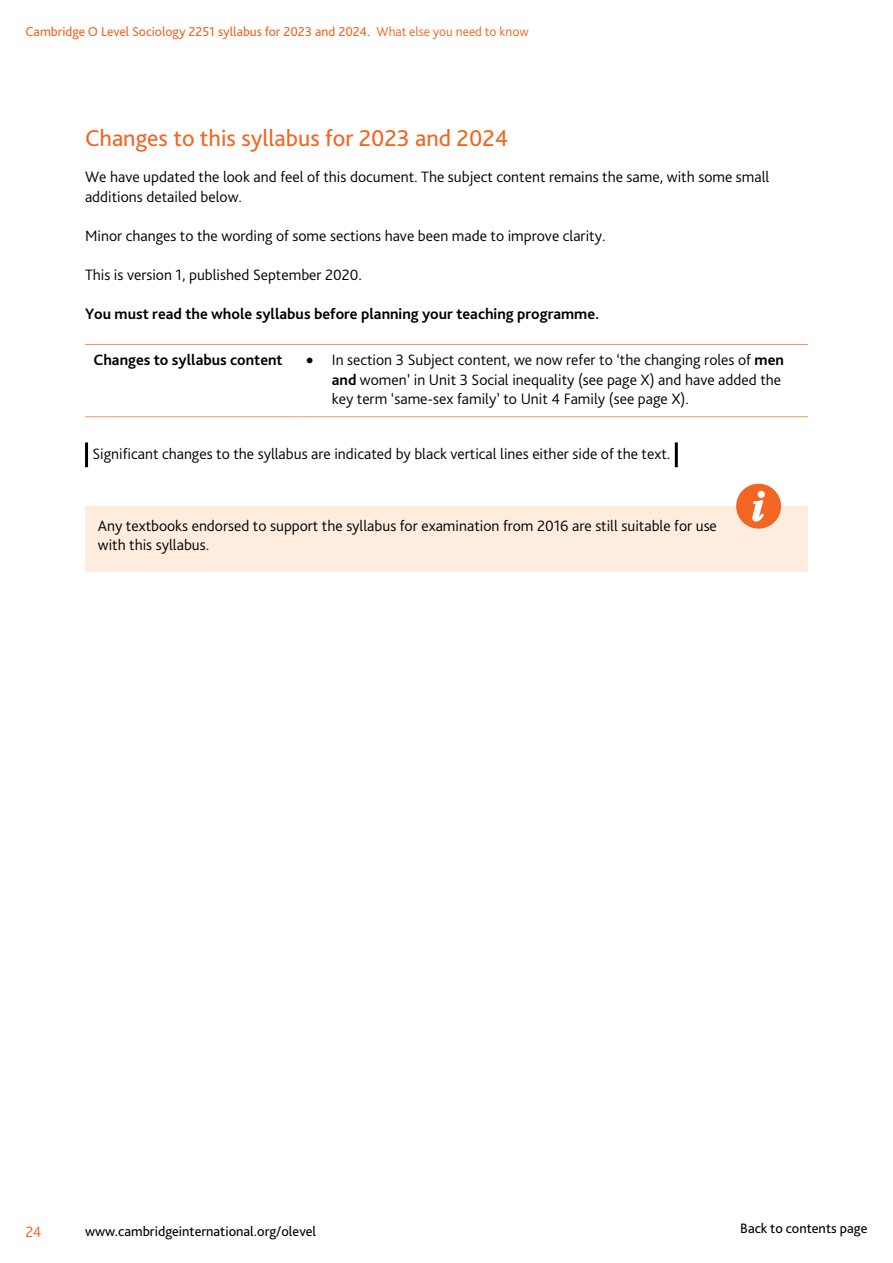
<style>
.page{position:relative;width:893px;height:1263px;background:#fff}
.page>*{position:absolute;margin:0;border:0;box-sizing:border-box;transform-origin:0 0}
.t1{font:24px "Bliss Pro";color:#f26522}
.t2{font:300 15.75px/19.5px "Bliss Pro";color:#000}
.t3{font:700 15.75px "Bliss Pro";color:#000}
.t4{font:300 15.75px "Bliss Pro";color:#f26522}
.t5{font:14.25px "Bliss Pro";color:#000}
.t6{font:13.5px "Bliss Pro";color:#f26522}
.s1{font-weight:300}
.s2{font-weight:700}
</style>
<div class="page">
<hr style="left:85px;top:344px;width:213px;height:1px;background:#f7915a">
<hr style="left:298px;top:344px;width:510px;height:1px;background:#f7915a">
<hr style="left:85px;top:416px;width:213px;height:1px;background:#f7915a">
<hr style="left:298px;top:416px;width:510px;height:1px;background:#f7915a">
<hr style="left:85px;top:442px;width:3px;height:25px;background:#000">
<hr style="left:675px;top:442px;width:3px;height:25px;background:#000">
<div style="left:85px;top:506px;width:723px;height:65px;background:#feecdf"></div>
<svg style="left:736px;top:484px;width:45px;height:45px"></svg>
<p class="t6" style="left:26px;top:23px;width:505px">Cambridge O Level Sociology 2251 syllabus for 2023 and 2024. <span class="s1">What else you need to know</span></p>
<h1 class="t1" style="left:85px;top:123px;width:425px">Changes to this syllabus for 2023 and 2024</h1>
<p class="t2" style="left:85px;top:167px;width:686px">We have updated the look and feel of this document. The subject content remains the same, with some small additions detailed below.</p>
<p class="t2" style="left:85px;top:226px;width:522px">Minor changes to the wording of some sections have been made to improve clarity.</p>
<p class="t2" style="left:85px;top:265px;width:278px">This is version 1, published September 2020.</p>
<p class="t3" style="left:85px;top:304px;width:516px">You must read the whole syllabus before planning your teaching programme.</p>
<p class="t3" style="left:94px;top:350px;width:191px">Changes to syllabus content</p>
<p class="t2" style="left:332px;top:350px;width:454px;text-indent:-26px">• In section 3 Subject content, we now refer to ‘the changing roles of <span class="s2">men and</span> women’ in Unit 3 Social inequality (see page X) and have added the key term ‘same-sex family’ to Unit 4 Family (see page X).</p>
<p class="t2" style="left:93px;top:444px;width:579px">Significant changes to the syllabus are indicated by black vertical lines either side of the text.</p>
<p class="t2" style="left:98px;top:516px;width:621px">Any textbooks endorsed to support the syllabus for examination from 2016 are still suitable for use with this syllabus.</p>
<p class="t4" style="left:26px;top:1222px;width:18px">24</p>
<p class="t5" style="left:85px;top:1222px;width:233px">www.cambridgeinternational.org/olevel</p>
<p class="t5" style="left:740px;top:1219px;width:129px">Back to contents page</p>
</div>
